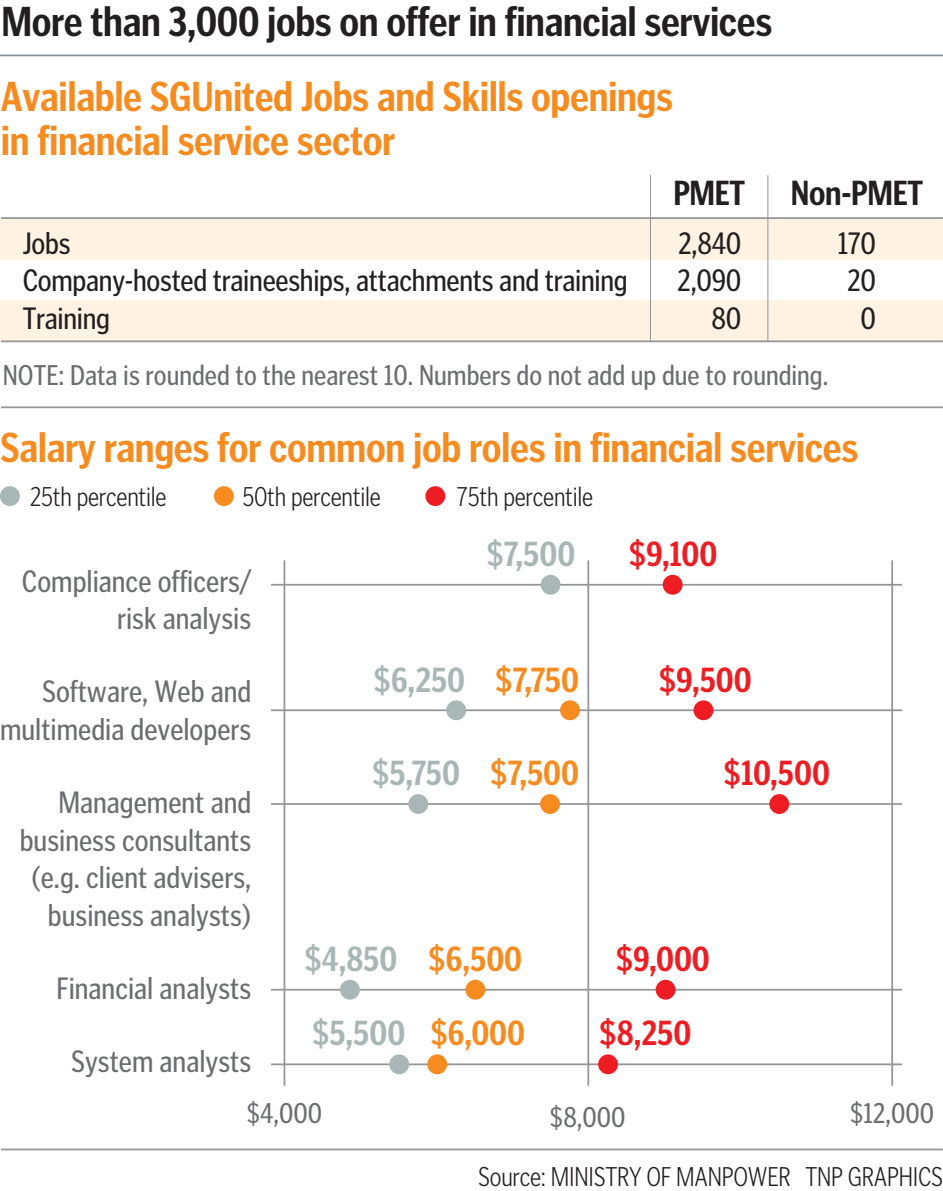
<style>
.page{position:relative;width:943px;height:1191px;background:#fff}
.page>*{position:absolute;margin:0;border:0;box-sizing:border-box;transform-origin:0 0}
.t1{font:700 condensed 42px/43.8px "Poynter Gothic Text";letter-spacing:-.01em;color:#f68b1f}
.t2{font:700 condensed 42px "Poynter Gothic Text";letter-spacing:-.01em;color:#231f20}
.t3{font:700 condensed 35px "Poynter Gothic Text";color:#a8b7b6}
.t4{font:700 condensed 35px "Poynter Gothic Text";color:#ee1d23}
.t5{font:700 condensed 35px "Poynter Gothic Text";letter-spacing:-.01em;color:#231f20}
.t6{font:condensed 31.5px/37.8px "Poynter Gothic Text";color:#6c6d70;text-align:right}
.t7{font:condensed 31.5px/37.8px "Poynter Gothic Text";letter-spacing:-.01em;color:#231f20;text-align:right}
.t8{font:condensed 29.05px "Poynter Gothic Text";color:#6c6d70}
.t9{font:300 condensed 28px "Poynter Gothic Text";letter-spacing:-.01em;color:#231f20}
.s1{color:#f68b1f}
</style>
<div class="page">
<div style="left:1px;top:218px;width:941px;height:41px;background:#fef2e3"></div>
<div style="left:1px;top:300px;width:941px;height:41px;background:#fef2e3"></div>
<hr style="left:1px;top:217px;width:941px;height:2px;background:#939598">
<hr style="left:1px;top:406px;width:941px;height:2px;background:#939598">
<hr style="left:1px;top:1148px;width:941px;height:2px;background:#939598">
<hr style="left:1px;top:340px;width:941px;height:2px;background:#939598">
<hr style="left:650px;top:175px;width:1px;height:166px;background:#939598">
<hr style="left:767px;top:175px;width:1px;height:166px;background:#939598">
<hr style="left:283px;top:560px;width:2px;height:525px;background:#939598">
<hr style="left:587px;top:560px;width:2px;height:525px;background:#939598">
<hr style="left:891px;top:560px;width:2px;height:525px;background:#939598">
<hr style="left:271px;top:1063px;width:631px;height:2px;background:#939598">
<div style="left:389px;top:1054px;width:20px;height:20px;background:#a8b7b6;border-radius:50%"></div>
<div style="left:427px;top:1054px;width:20px;height:20px;background:#f68b1f;border-radius:50%"></div>
<div style="left:598px;top:1054px;width:20px;height:20px;background:#ee1d23;border-radius:50%"></div>
<hr style="left:271px;top:988px;width:631px;height:2px;background:#939598">
<div style="left:340px;top:979px;width:20px;height:20px;background:#a8b7b6;border-radius:50%"></div>
<div style="left:465px;top:979px;width:20px;height:20px;background:#f68b1f;border-radius:50%"></div>
<div style="left:655px;top:979px;width:20px;height:20px;background:#ee1d23;border-radius:50%"></div>
<hr style="left:271px;top:803px;width:631px;height:2px;background:#939598">
<div style="left:408px;top:794px;width:20px;height:20px;background:#a8b7b6;border-radius:50%"></div>
<div style="left:540px;top:794px;width:20px;height:20px;background:#f68b1f;border-radius:50%"></div>
<div style="left:769px;top:794px;width:20px;height:20px;background:#ee1d23;border-radius:50%"></div>
<hr style="left:271px;top:709px;width:631px;height:2px;background:#939598">
<div style="left:446px;top:700px;width:20px;height:20px;background:#a8b7b6;border-radius:50%"></div>
<div style="left:560px;top:700px;width:20px;height:20px;background:#f68b1f;border-radius:50%"></div>
<div style="left:693px;top:700px;width:20px;height:20px;background:#ee1d23;border-radius:50%"></div>
<div style="left:0;top:486px;width:20px;height:20px;background:#a8b7b6;border-radius:50%"></div>
<div style="left:214px;top:486px;width:20px;height:20px;background:#f68b1f;border-radius:50%"></div>
<div style="left:425px;top:486px;width:20px;height:20px;background:#ee1d23;border-radius:50%"></div>
<hr style="left:271px;top:584px;width:631px;height:1px;background:#939598">
<div style="left:540px;top:575px;width:20px;height:19px;background:#a8b7b6;border-radius:50%"></div>
<div style="left:662px;top:575px;width:20px;height:19px;background:#ee1d23;border-radius:50%"></div>
<hr style="left:0;top:55px;width:943px;height:1px;background:#828f96">
<h1 class="t2" style="left:1px;top:-2px;width:772px">More than 3,000 jobs on offer in financial services</h1>
<h1 class="t1" style="left:1px;top:75px;width:673px">Available SGUnited Jobs and Skills openings in financial service sector</h1>
<p class="t5" style="left:673px;top:174px;width:73px">PMET</p>
<p class="t7" style="left:23px;top:224px;width:606px;text-align:left">Jobs<br>Company-hosted traineeships, attachments and training<br>Training</p>
<p class="t7" style="left:677px;top:224px;width:66px">2,840<br>2,090<br>80</p>
<p class="t5" style="left:790px;top:174px;width:134px">Non-PMET</p>
<p class="t7" style="left:837px;top:224px;width:40px">170<br>20<br>0</p>
<p class="t8" style="left:3px;top:359px;width:827px">NOTE: Data is rounded to the nearest 10. Numbers do not add up due to rounding.</p>
<h1 class="t1" style="left:0;top:425px;width:859px">Salary ranges for common job roles in financial services</h1>
<p class="t9" style="left:30px;top:481px;width:138px">25th percentile</p>
<p class="t9" style="left:242px;top:481px;width:140px">50th percentile</p>
<p class="t9" style="left:456px;top:481px;width:138px">75th percentile</p>
<p class="t6" style="left:22px;top:562px;width:231px">Compliance officers/ risk analysis</p>
<p class="t6" style="left:0;top:672px;width:253px">Software, Web and multimedia developers</p>
<p class="t6" style="left:20px;top:783px;width:233px">Management and business consultants (e.g. client advisers, business analysts)</p>
<p class="t6" style="left:57px;top:969px;width:196px">Financial analysts</p>
<p class="t6" style="left:71px;top:1042px;width:182px">System analysts</p>
<p class="t3" style="left:486px;top:534px;width:90px">$7,500</p>
<p class="t4" style="left:629px;top:534px;width:90px">$9,100</p>
<p class="t3" style="left:374px;top:660px;width:207px">$6,250 <span class="s1">$7,750</span></p>
<p class="t4" style="left:659px;top:660px;width:94px">$9,500</p>
<p class="t3" style="left:372px;top:753px;width:208px">$5,750 <span class="s1">$7,500</span></p>
<p class="t4" style="left:724px;top:753px;width:107px">$10,500</p>
<p class="t3" style="left:305px;top:939px;width:219px">$4,850 <span class="s1">$6,500</span></p>
<p class="t4" style="left:616px;top:939px;width:95px">$9,000</p>
<p class="t3" style="left:312px;top:1014px;width:214px">$5,500 <span class="s1">$6,000</span></p>
<p class="t4" style="left:599px;top:1014px;width:93px">$8,250</p>
<p class="t8" style="left:247px;top:1097px;width:77px">$4,000</p>
<p class="t8" style="left:550px;top:1101px;width:77px">$8,000</p>
<p class="t8" style="left:850px;top:1097px;width:86px">$12,000</p>
<p class="t9" style="left:478px;top:1161px;width:466px">Source: MINISTRY OF MANPOWER TNP GRAPHICS</p>
</div>
